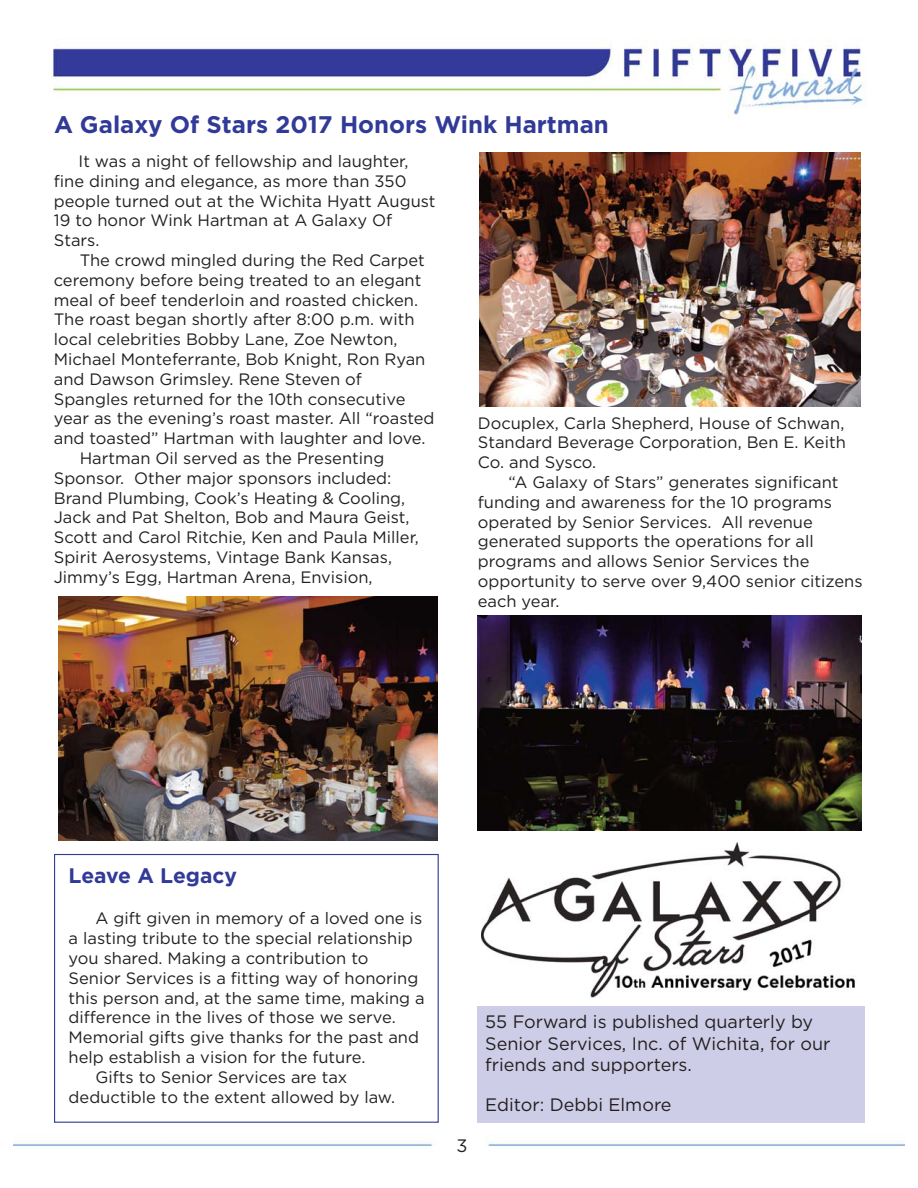
<style>
.page{position:relative;width:918px;height:1188px;background:#fff}
.page>*{position:absolute;margin:0;border:0;box-sizing:border-box;transform-origin:0 0}
.t1{font:700 24px "Gotham";color:#313a97}
.t2{font:700 21px "Gotham";color:#313a97}
.t3{font:18px/21.6px "Gotham";color:#231f20}
.t4{font:16.5px/19.8px "Gotham";color:#231f20}
</style>
<div class="page">
<img style="left:14px;top:41px;width:891px;height:1105px">
<img style="left:479px;top:152px;width:382px;height:255px">
<div style="left:479px;top:838px;width:384px;height:161px;background:#fff"></div>
<img style="left:482px;top:842px;width:373px;height:155px">
<div style="left:55px;top:855px;width:383px;height:267px;background:#fff"></div>
<div style="left:54px;top:854px;width:385px;height:269px;border:1px solid #313a97"></div>
<div style="left:478px;top:1006px;width:386px;height:117px;background:#cecde7"></div>
<img style="left:58px;top:597px;width:379px;height:244px">
<img style="left:477px;top:615px;width:385px;height:215px">
<h1 class="t1" style="left:54px;top:116px;width:556px">A Galaxy Of Stars 2017 Honors Wink Hartman</h1>
<p class="t4" style="left:54px;top:152px;width:383px;text-indent:25px">It was a night of fellowship and laughter, fine dining and elegance, as more than 350 people turned out at the Wichita Hyatt August 19 to honor Wink Hartman at A Galaxy Of Stars.</p>
<p class="t4" style="left:80px;top:251px;width:347px">The crowd mingled during the Red Carpet</p>
<p class="t4" style="left:54px;top:271px;width:369px">ceremony before being treated to an elegant</p>
<p class="t4" style="left:54px;top:291px;width:366px">meal of beef tenderloin and roasted chicken.</p>
<p class="t4" style="left:54px;top:311px;width:362px">The roast began shortly after 8:00 p.m. with</p>
<p class="t4" style="left:54px;top:331px;width:345px">local celebrities Bobby Lane, Zoe Newton,</p>
<p class="t4" style="left:54px;top:350px;width:373px">Michael Monteferrante, Bob Knight, Ron Ryan</p>
<p class="t4" style="left:54px;top:370px;width:310px">and Dawson Grimsley. Rene Steven of</p>
<p class="t4" style="left:54px;top:390px;width:353px">Spangles returned for the 10th consecutive</p>
<p class="t4" style="left:54px;top:410px;width:382px">year as the evening’s roast master. All “roasted</p>
<p class="t4" style="left:54px;top:430px;width:373px">and toasted” Hartman with laughter and love.</p>
<p class="t4" style="left:80px;top:449px;width:306px">Hartman Oil served as the Presenting</p>
<p class="t4" style="left:54px;top:469px;width:339px">Sponsor. Other major sponsors included:</p>
<p class="t4" style="left:54px;top:489px;width:353px">Brand Plumbing, Cook’s Heating &amp; Cooling,</p>
<p class="t4" style="left:54px;top:509px;width:357px">Jack and Pat Shelton, Bob and Maura Geist,</p>
<p class="t4" style="left:54px;top:529px;width:367px">Scott and Carol Ritchie, Ken and Paula Miller,</p>
<p class="t4" style="left:54px;top:548px;width:340px">Spirit Aerosystems, Vintage Bank Kansas,</p>
<p class="t4" style="left:54px;top:568px;width:320px">Jimmy’s Egg, Hartman Arena, Envision,</p>
<p class="t4" style="left:478px;top:414px;width:370px;text-align:justify">Docuplex, Carla Shepherd, House of Schwan, Standard Beverage Corporation, Ben E. Keith Co. and Sysco.</p>
<p class="t4" style="left:478px;top:474px;width:386px;text-indent:31px">“A Galaxy of Stars” generates significant funding and awareness for the 10 programs operated by Senior Services. All revenue generated supports the operations for all programs and allows Senior Services the opportunity to serve over 9,400 senior citizens each year.</p>
<p class="t2" style="left:69px;top:868px;width:170px">Leave A Legacy</p>
<p class="t4" style="left:96px;top:910px;width:328px">A gift given in memory of a loved one is</p>
<p class="t4" style="left:69px;top:930px;width:346px">a lasting tribute to the special relationship</p>
<p class="t4" style="left:69px;top:949px;width:301px">you shared. Making a contribution to</p>
<p class="t4" style="left:69px;top:969px;width:351px">Senior Services is a fitting way of honoring</p>
<p class="t4" style="left:69px;top:989px;width:358px">this person and, at the same time, making a</p>
<p class="t4" style="left:69px;top:1009px;width:329px">difference in the lives of those we serve.</p>
<p class="t4" style="left:69px;top:1029px;width:352px">Memorial gifts give thanks for the past and</p>
<p class="t4" style="left:69px;top:1048px;width:298px">help establish a vision for the future.</p>
<p class="t4" style="left:96px;top:1068px;width:253px">Gifts to Senior Services are tax</p>
<p class="t4" style="left:69px;top:1088px;width:328px">deductible to the extent allowed by law.</p>
<p class="t3" style="left:456px;top:1136px;width:13px">3</p>
<p class="t3" style="left:485px;top:1012px;width:347px">55 Forward is published quarterly by<br>Senior Services, Inc. of Wichita, for our friends and supporters.</p>
<p class="t3" style="left:485px;top:1095px;width:188px">Editor: Debbi Elmore</p>
</div>
